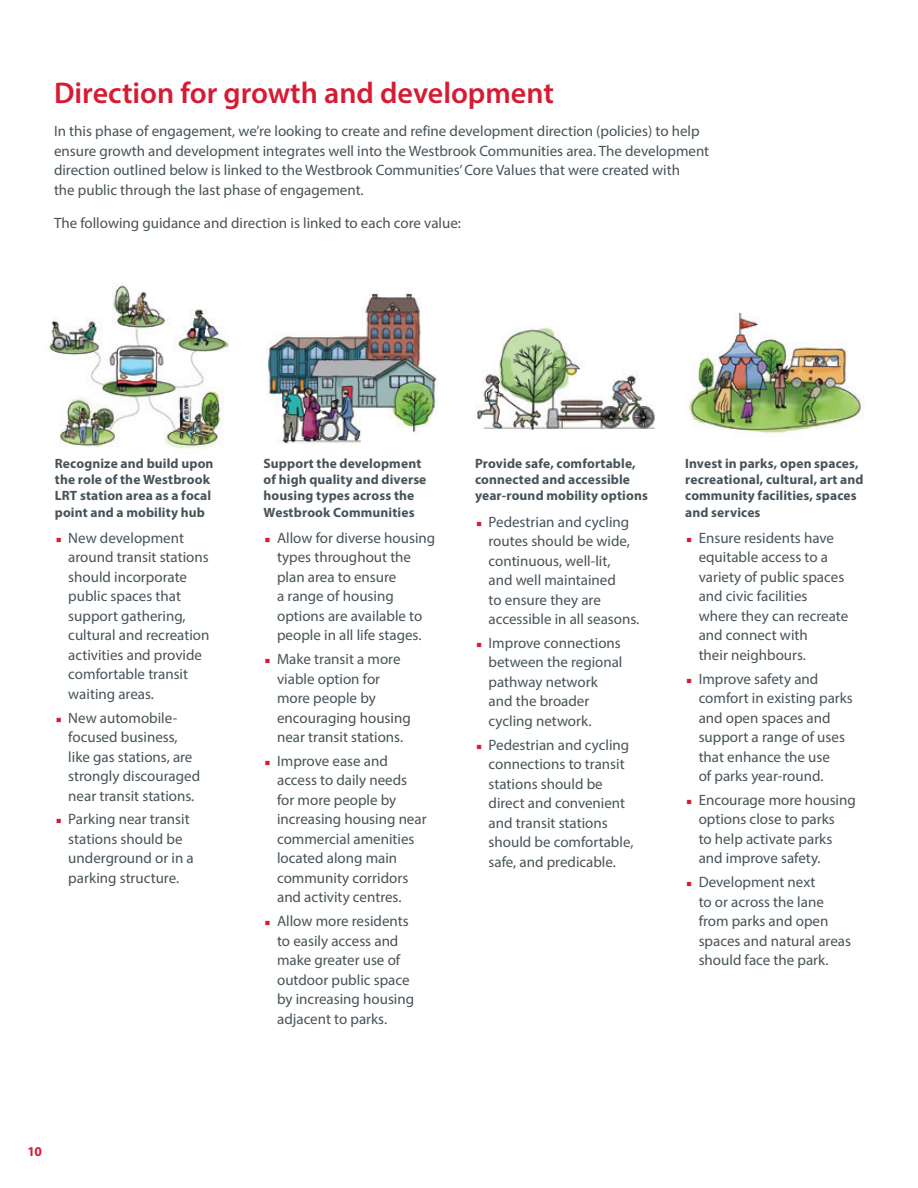
<style>
.page{position:relative;width:918px;height:1188px;background:#fff}
.page>*{position:absolute;margin:0;border:0;box-sizing:border-box;transform-origin:0 0}
.t1{font:600 30px "Myriad Pro";color:#d61b33}
.Body_copy{font:15px/19.5px "Myriad Pro";color:#475359}
.core_values_titles{font:700 13.5px/16.2px "Myriad Pro";letter-spacing:.01em;color:#475359}
.t2{font:700 13.5px "Myriad Pro";color:#d61b33}
.s1{color:#d61b33}
</style>
<div class="page">
<img style="left:49px;top:284px;width:180px;height:165px">
<img style="left:267px;top:291px;width:170px;height:153px">
<img style="left:475px;top:328px;width:180px;height:102px">
<img style="left:689px;top:314px;width:175px;height:120px">
<h2 class="t1" style="left:54px;top:74px;width:501px">Direction for growth and development</h2>
<p class="Body_copy" style="left:54px;top:121px;width:657px">In this phase of engagement, we’re looking to create and refine development direction (policies) to help ensure growth and development integrates well into the Westbrook Communities area. The development direction outlined below is linked to the Westbrook Communities’ Core Values that were created with<br>the public through the last phase of engagement.</p>
<p class="Body_copy" style="left:54px;top:213px;width:409px">The following guidance and direction is linked to each core value:</p>
<p class="core_values_titles" style="left:55px;top:455px;width:160px">Recognize and build upon the role of the Westbrook<br>LRT station area as a focal point and a mobility hub</p>
<p class="Body_copy" style="left:68px;top:528px;width:143px;text-indent:-14px"><span class="s1">◾</span> New development around transit stations should incorporate public spaces that support gathering, cultural and recreation activities and provide comfortable transit waiting areas.</p>
<p class="Body_copy" style="left:68px;top:708px;width:133px;text-indent:-14px"><span class="s1">◾</span> New automobile&shy;focused business, like gas stations, are strongly discouraged near transit stations.</p>
<p class="Body_copy" style="left:68px;top:809px;width:127px;text-indent:-14px"><span class="s1">◾</span> Parking near transit stations should be underground or in a parking structure.</p>
<p class="t2" style="left:28px;top:1143px;width:16px">10</p>
<p class="core_values_titles" style="left:264px;top:455px;width:164px">Support the development of high quality and diverse housing types across the<br>Westbrook Communities</p>
<p class="Body_copy" style="left:277px;top:528px;width:160px;text-indent:-14px"><span class="s1">◾</span> Allow for diverse housing types throughout the plan area to ensure<br>a range of housing options are available to people in all life stages.</p>
<p class="Body_copy" style="left:277px;top:649px;width:135px;text-indent:-14px"><span class="s1">◾</span> Make transit a more viable option for more people by encouraging housing near transit stations.</p>
<p class="Body_copy" style="left:277px;top:751px;width:151px;text-indent:-14px"><span class="s1">◾</span> Improve ease and access to daily needs for more people by increasing housing near commercial amenities located along main community corridors and activity centres.</p>
<p class="Body_copy" style="left:277px;top:911px;width:139px;text-indent:-14px"><span class="s1">◾</span> Allow more residents to easily access and make greater use of outdoor public space by increasing housing adjacent to parks.</p>
<p class="core_values_titles" style="left:475px;top:455px;width:174px">Provide safe, comfortable, connected and accessible year-round mobility options</p>
<p class="Body_copy" style="left:489px;top:512px;width:152px;text-indent:-14px"><span class="s1">◾</span> Pedestrian and cycling routes should be wide, continuous, well-lit,<br>and well maintained<br>to ensure they are accessible in all seasons.</p>
<p class="Body_copy" style="left:489px;top:633px;width:135px;text-indent:-14px"><span class="s1">◾</span> Improve connections between the regional pathway network and the broader cycling network.</p>
<p class="Body_copy" style="left:489px;top:735px;width:146px;text-indent:-14px"><span class="s1">◾</span> Pedestrian and cycling connections to transit stations should be direct and convenient and transit stations should be comfortable, safe, and predicable.</p>
<p class="core_values_titles" style="left:685px;top:455px;width:180px">Invest in parks, open spaces, recreational, cultural, art and community facilities, spaces and services</p>
<p class="Body_copy" style="left:699px;top:528px;width:151px;text-indent:-14px"><span class="s1">◾</span> Ensure residents have equitable access to a variety of public spaces and civic facilities where they can recreate and connect with<br>their neighbours.</p>
<p class="Body_copy" style="left:699px;top:669px;width:156px;text-indent:-14px"><span class="s1">◾</span> Improve safety and comfort in existing parks and open spaces and support a range of uses that enhance the use<br>of parks year-round.</p>
<p class="Body_copy" style="left:699px;top:790px;width:159px;text-indent:-14px"><span class="s1">◾</span> Encourage more housing options close to parks<br>to help activate parks and improve safety.</p>
<p class="Body_copy" style="left:699px;top:872px;width:154px;text-indent:-14px"><span class="s1">◾</span> Development next<br>to or across the lane from parks and open spaces and natural areas should face the park.</p>
</div>
